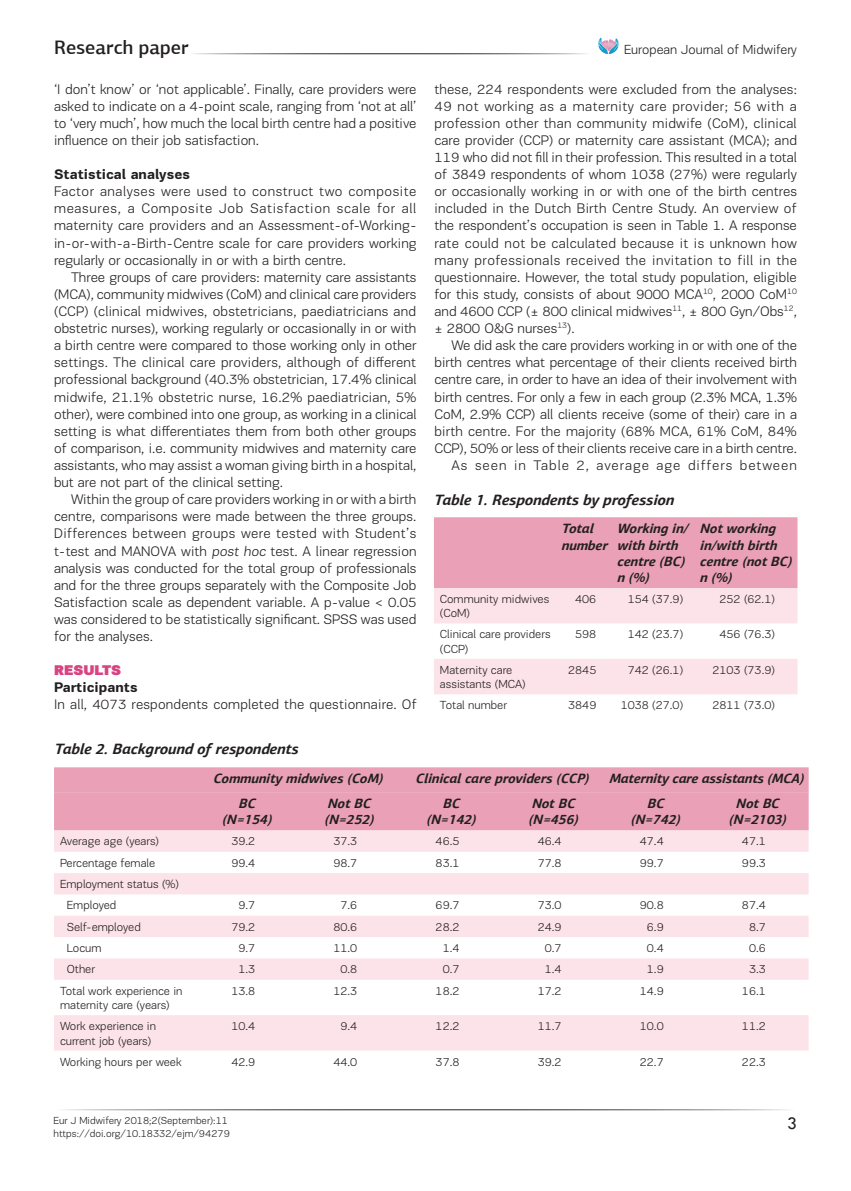
<style>
.page{position:relative;width:851px;height:1191px;background:#fff}
.page>*{position:absolute;margin:0;border:0;box-sizing:border-box;transform-origin:0 0}
.t1{font:500 19.5px "PF Agora Sans Pro";color:#231f20}
.t2{font:18px "Tw Cen";color:#231f20}
.t3{font:italic 700 15px "PF Agora Sans Pro";color:#231f20}
.t4{font:300 14.25px/17.1px "PF Encore Sans Pro";color:#231f20;text-align:justify}
.t5{font:700 14.25px "PF Encore Sans Pro";color:#231f20}
.t6{font:900 14.25px "PF Encore Sans Pro";color:#d84482}
.t7{font:italic 700 13.5px/16.2px "PF Agora Sans Pro";color:#231f20}
.t8{font:300 13.5px "PF Encore Sans Pro";color:#231f20}
.t9{font:300 12px/14.4px "PF Encore Sans Pro";color:#231f20}
.t10{font:300 10.5px "PF Encore Sans Pro";color:#231f20}
</style>
<div class="page">
<svg style="left:598px;top:37px;width:20px;height:17px"></svg>
<svg style="left:434px;top:517px;width:363px;height:177px"></svg>
<div style="left:54px;top:767px;width:754px;height:63px;background:#eaa1b7"></div>
<svg style="left:54px;top:830px;width:754px;height:220px;fill:#fce3e9"></svg>
<h1 class="t1" style="left:54px;top:35px;width:136px">Research paper</h1>
<p class="t4" style="left:54px;top:80px;width:364px">‘I don’t know’ or ‘not applicable’. Finally, care providers were asked to indicate on a 4-point scale, ranging from ‘not at all’ to ‘very much’, how much the local birth centre had a positive influence on their job satisfaction.</p>
<p class="t5" style="left:54px;top:165px;width:137px">Statistical analyses</p>
<p class="t4" style="left:54px;top:183px;width:364px">Factor analyses were used to construct two composite measures, a Composite Job Satisfaction scale for all maternity care providers and an Assessment-of-Working&shy;in-or-with-a-Birth-Centre scale for care providers working regularly or occasionally in or with a birth centre.</p>
<p class="t4" style="left:54px;top:268px;width:364px;text-indent:17px">Three groups of care providers: maternity care assistants (MCA), community midwives (CoM) and clinical care providers (CCP) (clinical midwives, obstetricians, paediatricians and obstetric nurses), working regularly or occasionally in or with a birth centre were compared to those working only in other settings. The clinical care providers, although of different professional background (40.3% obstetrician, 17.4% clinical midwife, 21.1% obstetric nurse, 16.2% paediatrician, 5% other), were combined into one group, as working in a clinical setting is what differentiates them from both other groups of comparison, i.e. community midwives and maternity care assistants, who may assist a woman giving birth in a hospital, but are not part of the clinical setting.</p>
<p class="t4" style="left:54px;top:491px;width:364px;text-indent:17px">Within the group of care providers working in or with a birth centre, comparisons were made between the three groups.<br>Differences between groups were tested with Student’s t-test and MANOVA with post hoc test. A linear regression analysis was conducted for the total group of professionals and for the three groups separately with the Composite Job Satisfaction scale as dependent variable. A p-value &lt; 0.05 was considered to be statistically significant. SPSS was used for the analyses.</p>
<p class="t6" style="left:54px;top:660px;width:69px">RESULTS</p>
<p class="t5" style="left:54px;top:678px;width:85px">Participants</p>
<p class="t4" style="left:54px;top:696px;width:364px">In all, 4073 respondents completed the questionnaire. Of</p>
<p class="t3" style="left:54px;top:739px;width:248px">Table 2. Background of respondents</p>
<p class="t8" style="left:624px;top:42px;width:174px">European Journal of Midwifery</p>
<p class="t4" style="left:434px;top:80px;width:364px">these, 224 respondents were excluded from the analyses:<br>49 not working as a maternity care provider; 56 with a profession other than community midwife (CoM), clinical care provider (CCP) or maternity care assistant (MCA); and 119 who did not fill in their profession. This resulted in a total of 3849 respondents of whom 1038 (27%) were regularly or occasionally working in or with one of the birth centres included in the Dutch Birth Centre Study. An overview of the respondent’s occupation is seen in Table 1. A response rate could not be calculated because it is unknown how many professionals received the invitation to fill in the questionnaire. However, the total study population, eligible for this study, consists of about 9000 MCA<sup>10</sup>, 2000 CoM<sup>10 </sup>and 4600 CCP (± 800 clinical midwives<sup>11</sup>, ± 800 Gyn/Obs<sup>12</sup>, ± 2800 O&amp;G nurses<sup>13</sup>).</p>
<p class="t4" style="left:434px;top:337px;width:364px;text-align:right">We did ask the care providers working in or with one of the birth centres what percentage of their clients received birth centre care, in order to have an idea of their involvement with birth centres. For only a few in each group (2.3% MCA, 1.3% CoM, 2.9% CCP) all clients receive (some of their) care in a birth centre. For the majority (68% MCA, 61% CoM, 84% CCP), 50% or less of their clients receive care in a birth centre.<br>As seen in Table 2, average age differs between</p>
<p class="t3" style="left:434px;top:490px;width:244px">Table 1. Respondents by profession</p>
<p class="t7" style="left:561px;top:520px;width:50px">Total number</p>
<p class="t7" style="left:617px;top:520px;width:72px">Working in/ with birth centre (BC) n (%)</p>
<p class="t7" style="left:699px;top:520px;width:96px">Not working in/with birth centre (not BC) n (%)</p>
<p class="t9" style="left:440px;top:592px;width:111px">Community midwives (CoM)</p>
<p class="t9" style="left:575px;top:592px;width:23px">406</p>
<p class="t9" style="left:627px;top:592px;width:57px">154 (37.9)</p>
<p class="t9" style="left:719px;top:592px;width:57px">252 (62.1)</p>
<p class="t9" style="left:440px;top:627px;width:112px">Clinical care providers (CCP)</p>
<p class="t9" style="left:575px;top:627px;width:23px">598</p>
<p class="t9" style="left:627px;top:627px;width:57px">142 (23.7)</p>
<p class="t9" style="left:719px;top:627px;width:57px">456 (76.3)</p>
<p class="t9" style="left:440px;top:662px;width:87px">Maternity care assistants (MCA)</p>
<p class="t9" style="left:568px;top:662px;width:30px">2845</p>
<p class="t9" style="left:627px;top:662px;width:57px">742 (26.1)</p>
<p class="t9" style="left:712px;top:662px;width:64px">2103 (73.9)</p>
<p class="t9" style="left:440px;top:698px;width:69px">Total number</p>
<p class="t9" style="left:568px;top:698px;width:30px">3849</p>
<p class="t9" style="left:620px;top:698px;width:64px">1038 (27.0)</p>
<p class="t9" style="left:712px;top:698px;width:64px">2811 (73.0)</p>
<p class="t7" style="left:213px;top:770px;width:174px">Community midwives (CoM)</p>
<p class="t7" style="left:415px;top:770px;width:177px">Clinical care providers (CCP)</p>
<p class="t7" style="left:609px;top:770px;width:198px">Maternity care assistants (MCA)</p>
<p class="t7" style="left:222px;top:795px;width:53px;text-align:center">BC (N=154)</p>
<p class="t7" style="left:324px;top:795px;width:53px">Not BC (N=252)</p>
<p class="t7" style="left:426px;top:795px;width:53px;text-align:center">BC (N=142)</p>
<p class="t7" style="left:528px;top:795px;width:53px">Not BC (N=456)</p>
<p class="t7" style="left:630px;top:795px;width:53px;text-align:center">BC (N=742)</p>
<p class="t7" style="left:728px;top:795px;width:61px;text-align:center">Not BC (N=2103)</p>
<p class="t9" style="left:60px;top:834px;width:101px">Average age (years)</p>
<p class="t9" style="left:231px;top:834px;width:25px">39.2</p>
<p class="t9" style="left:333px;top:834px;width:25px">37.3</p>
<p class="t9" style="left:435px;top:834px;width:25px">46.5</p>
<p class="t9" style="left:537px;top:834px;width:25px">46.4</p>
<p class="t9" style="left:639px;top:834px;width:25px">47.4</p>
<p class="t9" style="left:741px;top:834px;width:25px">47.1</p>
<p class="t9" style="left:60px;top:855px;width:97px">Percentage female</p>
<p class="t9" style="left:231px;top:855px;width:25px">99.4</p>
<p class="t9" style="left:333px;top:855px;width:25px">98.7</p>
<p class="t9" style="left:435px;top:855px;width:25px">83.1</p>
<p class="t9" style="left:537px;top:855px;width:25px">77.8</p>
<p class="t9" style="left:639px;top:855px;width:25px">99.7</p>
<p class="t9" style="left:741px;top:855px;width:25px">99.3</p>
<p class="t9" style="left:67px;top:873px;width:114px;line-height:21.3px;text-indent:-7px">Employment status (%)<br>Employed</p>
<p class="t9" style="left:238px;top:898px;width:18px">9.7</p>
<p class="t9" style="left:340px;top:898px;width:18px">7.6</p>
<p class="t9" style="left:435px;top:898px;width:25px">69.7</p>
<p class="t9" style="left:537px;top:898px;width:25px">73.0</p>
<p class="t9" style="left:639px;top:898px;width:25px">90.8</p>
<p class="t9" style="left:741px;top:898px;width:25px">87.4</p>
<p class="t9" style="left:67px;top:919px;width:75px">Self-employed</p>
<p class="t9" style="left:231px;top:919px;width:25px">79.2</p>
<p class="t9" style="left:333px;top:919px;width:25px">80.6</p>
<p class="t9" style="left:435px;top:919px;width:25px">28.2</p>
<p class="t9" style="left:537px;top:919px;width:25px">24.9</p>
<p class="t9" style="left:646px;top:919px;width:18px">6.9</p>
<p class="t9" style="left:748px;top:919px;width:18px">8.7</p>
<p class="t9" style="left:67px;top:941px;width:36px">Locum</p>
<p class="t9" style="left:238px;top:941px;width:18px">9.7</p>
<p class="t9" style="left:333px;top:941px;width:25px">11.0</p>
<p class="t9" style="left:442px;top:941px;width:18px">1.4</p>
<p class="t9" style="left:544px;top:941px;width:18px">0.7</p>
<p class="t9" style="left:646px;top:941px;width:18px">0.4</p>
<p class="t9" style="left:748px;top:941px;width:18px">0.6</p>
<p class="t9" style="left:67px;top:962px;width:30px">Other</p>
<p class="t9" style="left:238px;top:962px;width:18px">1.3</p>
<p class="t9" style="left:340px;top:962px;width:18px">0.8</p>
<p class="t9" style="left:442px;top:962px;width:18px">0.7</p>
<p class="t9" style="left:544px;top:962px;width:18px">1.4</p>
<p class="t9" style="left:646px;top:962px;width:18px">1.9</p>
<p class="t9" style="left:748px;top:962px;width:18px">3.3</p>
<p class="t9" style="left:60px;top:983px;width:124px">Total work experience in maternity care (years)</p>
<p class="t9" style="left:231px;top:983px;width:25px">13.8</p>
<p class="t9" style="left:333px;top:983px;width:25px">12.3</p>
<p class="t9" style="left:435px;top:983px;width:25px">18.2</p>
<p class="t9" style="left:537px;top:983px;width:25px">17.2</p>
<p class="t9" style="left:639px;top:983px;width:25px">14.9</p>
<p class="t9" style="left:741px;top:983px;width:25px">16.1</p>
<p class="t9" style="left:60px;top:1019px;width:98px">Work experience in current job (years)</p>
<p class="t9" style="left:231px;top:1019px;width:25px">10.4</p>
<p class="t9" style="left:340px;top:1019px;width:18px">9.4</p>
<p class="t9" style="left:435px;top:1019px;width:25px">12.2</p>
<p class="t9" style="left:537px;top:1019px;width:25px">11.7</p>
<p class="t9" style="left:639px;top:1019px;width:25px">10.0</p>
<p class="t9" style="left:741px;top:1019px;width:25px">11.2</p>
<p class="t9" style="left:60px;top:1054px;width:123px">Working hours per week</p>
<p class="t9" style="left:231px;top:1054px;width:25px">42.9</p>
<p class="t9" style="left:333px;top:1054px;width:25px">44.0</p>
<p class="t9" style="left:435px;top:1054px;width:25px">37.8</p>
<p class="t9" style="left:537px;top:1054px;width:25px">39.2</p>
<p class="t9" style="left:639px;top:1054px;width:25px">22.7</p>
<p class="t9" style="left:741px;top:1054px;width:25px">22.3</p>
<p class="t10" style="left:53px;top:1114px;width:176px">Eur J Midwifery 2018;2(September):11</p>
<p class="t2" style="left:786px;top:1112px;width:11px">3</p>
<p class="t10" style="left:53px;top:1127px;width:178px">https://doi.org/10.18332/ejm/94279</p>
</div>
